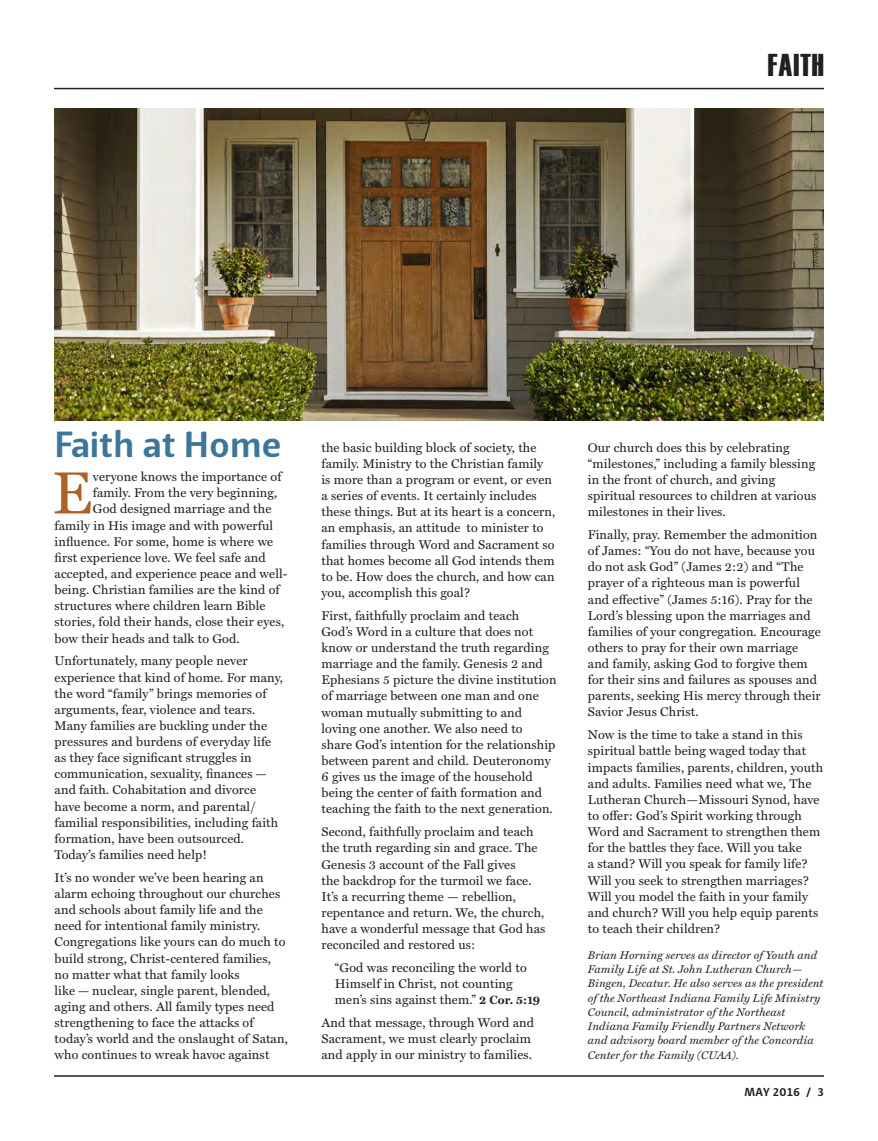
<style>
.page{position:relative;width:878px;height:1141px;background:#fff}
.page>*{position:absolute;margin:0;border:0;box-sizing:border-box;transform-origin:0 0}
.Article_2_body_copy{font:60px "Miller Text";color:#af5f28}
.Headline{font:700 37.5px "Haptic";color:#3d7698}
.Interior_Header_Bar{font:31.5px "Haettenschweiler";letter-spacing:.03em;color:#231f20}
.Article_2_body_copy-2{font:12.75px/16.2px "Miller Text";letter-spacing:.01em;color:#231f20}
.Footer_Right{font:700 12px "Haptic";letter-spacing:.04em;color:#231f20}
.Article_2_body_copy-3{font:italic 11.25px/14.2px "Miller Text";letter-spacing:.01em;color:#231f20}
.Photo_Credit{font:italic 300 8.25px "Haptic";color:#231f20}
.s1{font-weight:700;font-size:12px}
</style>
<div class="page">
<img style="left:55px;top:108px;width:768px;height:312px">
<hr style="left:54px;top:88px;width:770px;height:1px;background:#231f20">
<hr style="left:54px;top:1075px;width:770px;height:2px;background:#231f20">
<p class="Interior_Header_Bar" style="left:767px;top:47px;width:58px">FAITH</p>
<p class="Photo_Credit" style="left:811px;top:266px;width:36px;rotate:-90deg">thinkstock</p>
<p class="Headline" style="left:54px;top:422px;width:229px">Faith at Home</p>
<p class="Article_2_body_copy" style="left:52px;top:458px;width:42px">E</p>
<p class="Article_2_body_copy-2" style="left:93px;top:469px;width:190px">veryone knows the importance of</p>
<p class="Article_2_body_copy-2" style="left:93px;top:485px;width:186px">family. From the very beginning,</p>
<p class="Article_2_body_copy-2" style="left:93px;top:501px;width:180px">God designed marriage and the</p>
<p class="Article_2_body_copy-2" style="left:55px;top:517px;width:220px">family in His image and with powerful</p>
<p class="Article_2_body_copy-2" style="left:55px;top:533px;width:220px">influence. For some, home is where we</p>
<p class="Article_2_body_copy-2" style="left:55px;top:550px;width:213px">first experience love. We feel safe and</p>
<p class="Article_2_body_copy-2" style="left:55px;top:566px;width:234px">accepted, and experience peace and well-</p>
<p class="Article_2_body_copy-2" style="left:55px;top:582px;width:226px">being. Christian families are the kind of</p>
<p class="Article_2_body_copy-2" style="left:55px;top:598px;width:212px">structures where children learn Bible</p>
<p class="Article_2_body_copy-2" style="left:55px;top:614px;width:231px">stories, fold their hands, close their eyes,</p>
<p class="Article_2_body_copy-2" style="left:55px;top:630px;width:187px">bow their heads and talk to God.</p>
<p class="Article_2_body_copy-2" style="left:55px;top:653px;width:230px">Unfortunately, many people never experience that kind of home. For many, the word “family” brings memories of arguments, fear, violence and tears.<br>Many families are buckling under the pressures and burdens of everyday life as they face significant struggles in communication, sexuality, finances — and faith. Cohabitation and divorce have become a norm, and parental/ familial responsibilities, including faith formation, have been outsourced.<br>Today’s families need help!</p>
<p class="Article_2_body_copy-2" style="left:55px;top:870px;width:235px">It’s no wonder we’ve been hearing an alarm echoing throughout our churches and schools about family life and the need for intentional family ministry.<br>Congregations like yours can do much to build strong, Christ-centered families, no matter what that family looks<br>like — nuclear, single parent, blended, aging and others. All family types need strengthening to face the attacks of today’s world and the onslaught of Satan, who continues to wreak havoc against</p>
<p class="Article_2_body_copy-2" style="left:321px;top:440px;width:235px">the basic building block of society, the family. Ministry to the Christian family is more than a program or event, or even a series of events. It certainly includes these things. But at its heart is a concern, an emphasis, an attitude to minister to families through Word and Sacrament so that homes become all God intends them to be. How does the church, and how can you, accomplish this goal?</p>
<p class="Article_2_body_copy-2" style="left:321px;top:608px;width:236px">First, faithfully proclaim and teach<br>God’s Word in a culture that does not know or understand the truth regarding marriage and the family. Genesis 2 and Ephesians 5 picture the divine institution of marriage between one man and one woman mutually submitting to and loving one another. We also need to<br>share God’s intention for the relationship between parent and child. Deuteronomy 6 gives us the image of the household being the center of faith formation and teaching the faith to the next generation.</p>
<p class="Article_2_body_copy-2" style="left:321px;top:824px;width:225px">Second, faithfully proclaim and teach the truth regarding sin and grace. The Genesis 3 account of the Fall gives<br>the backdrop for the turmoil we face.<br>It’s a recurring theme — rebellion, repentance and return. We, the church, have a wonderful message that God has reconciled and restored us:</p>
<p class="Article_2_body_copy-2" style="left:335px;top:960px;width:207px">“God was reconciling the world to<br>Himself in Christ, not counting men’s sins against them.” <span class="s1">2 Cor. 5:19</span></p>
<p class="Article_2_body_copy-2" style="left:321px;top:1015px;width:214px">And that message, through Word and<br>Sacrament, we must clearly proclaim and apply in our ministry to families.</p>
<p class="Article_2_body_copy-2" style="left:588px;top:439px;width:230px">Our church does this by celebrating “milestones,” including a family blessing in the front of church, and giving spiritual resources to children at various milestones in their lives.</p>
<p class="Article_2_body_copy-2" style="left:588px;top:527px;width:234px">Finally, pray. Remember the admonition of James: “You do not have, because you do not ask God” (James 2:2) and “The prayer of a righteous man is powerful and effective” (James 5:16). Pray for the Lord’s blessing upon the marriages and families of your congregation. Encourage others to pray for their own marriage and family, asking God to forgive them for their sins and failures as spouses and parents, seeking His mercy through their Savior Jesus Christ.</p>
<p class="Article_2_body_copy-2" style="left:588px;top:727px;width:237px">Now is the time to take a stand in this spiritual battle being waged today that impacts families, parents, children, youth and adults. Families need what we, The Lutheran Church—Missouri Synod, have to offer: God’s Spirit working through Word and Sacrament to strengthen them for the battles they face. Will you take<br>a stand? Will you speak for family life?<br>Will you seek to strengthen marriages?<br>Will you model the faith in your family and church? Will you help equip parents to teach their children?</p>
<p class="Article_2_body_copy-3" style="left:588px;top:948px;width:237px">Brian Horning serves as director of Youth and Family Life at St. John Lutheran Church— Bingen, Decatur. He also serves as the president of the Northeast Indiana Family Life Ministry Council, administrator of the Northeast Indiana Family Friendly Partners Network and advisory board member of the Concordia Center for the Family (CUAA).</p>
<p class="Footer_Right" style="left:744px;top:1084px;width:81px">MAY 2016 / 3</p>
</div>
